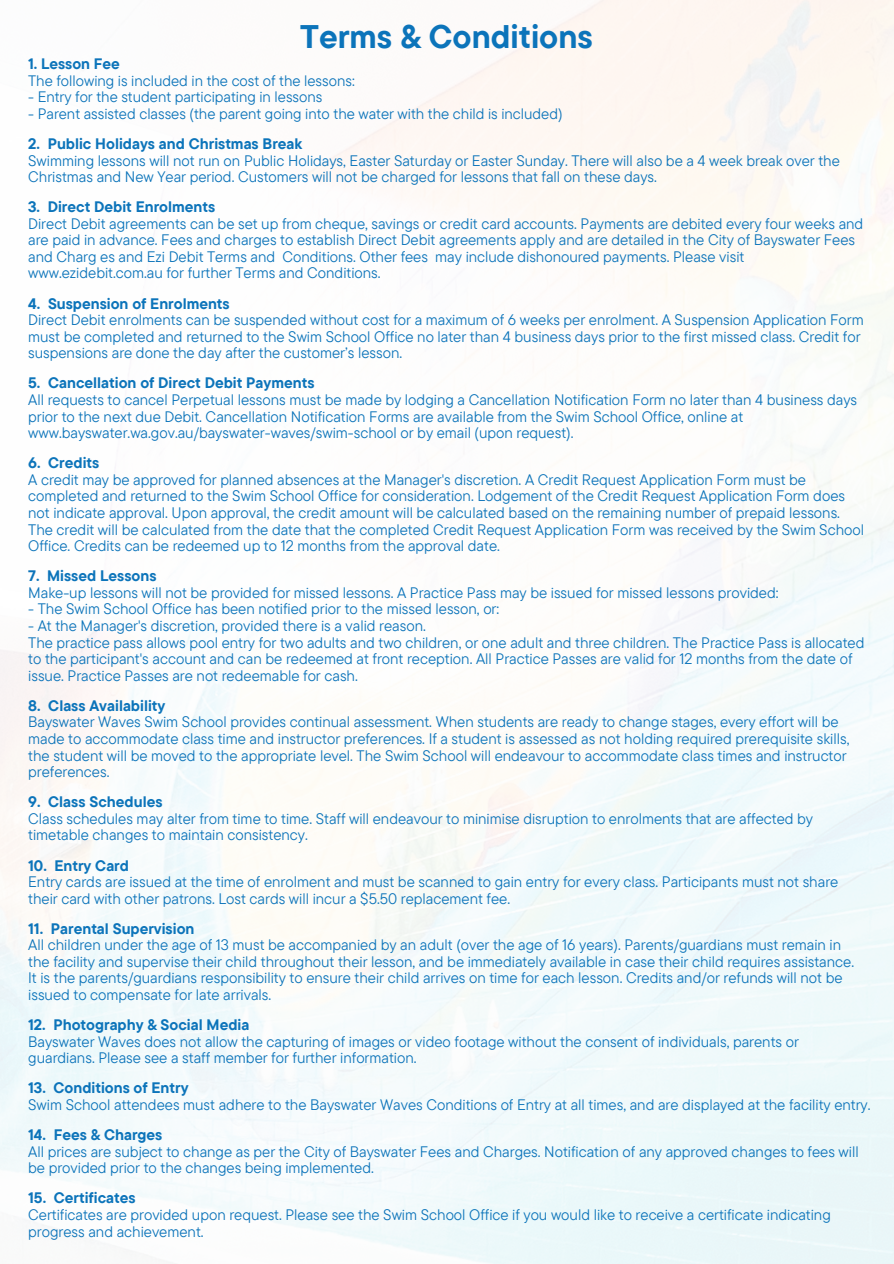
<style>
.page{position:relative;width:894px;height:1264px;background:#fff}
.page>*{position:absolute;margin:0;border:0;box-sizing:border-box;transform-origin:0 0}
.t1{font:700 32.55px "TT Commons Pro";color:#0c74ba}
.t2{font:15.15px/16.5px "TT Commons Pro";color:#0c74ba}
.t3{font:700 15.15px "TT Commons Pro";color:#0c74ba}
</style>
<div class="page">
<h1 class="t1" style="left:300px;top:12px;width:294px">Terms &amp; Conditions</h1>
<p class="t3" style="left:28px;top:53px;width:93px">1. Lesson Fee</p>
<p class="t2" style="left:28px;top:72px;width:328px">The following is included in the cost of the lessons:</p>
<p class="t2" style="left:28px;top:89px;width:295px">- Entry for the student participating in lessons</p>
<p class="t2" style="left:28px;top:105px;width:535px">- Parent assisted classes (the parent going into the water with the child is included)</p>
<p class="t3" style="left:28px;top:132px;width:275px">2. Public Holidays and Christmas Break</p>
<p class="t2" style="left:28px;top:152px;width:812px">Swimming lessons will not run on Public Holidays, Easter Saturday or Easter Sunday. There will also be a 4 week break over the<br>Christmas and New Year period. Customers will not be charged for lessons that fall on these days.</p>
<p class="t3" style="left:28px;top:195px;width:188px">3. Direct Debit Enrolments</p>
<p class="t2" style="left:28px;top:215px;width:836px">Direct Debit agreements can be set up from cheque, savings or credit card accounts. Payments are debited every four weeks and are paid in advance. Fees and charges to establish Direct Debit agreements apply and are detailed in the City of Bayswater Fees and Charg es and Ezi Debit Terms and Conditions. Other fees may include dishonoured payments. Please visit www.ezidebit.com.au for further Terms and Conditions.</p>
<p class="t3" style="left:28px;top:292px;width:203px">4. Suspension of Enrolments</p>
<p class="t2" style="left:28px;top:311px;width:836px">Direct Debit enrolments can be suspended without cost for a maximum of 6 weeks per enrolment. A Suspension Application Form must be completed and returned to the Swim School Office no later than 4 business days prior to the first missed class. Credit for suspensions are done the day after the customer’s lesson.</p>
<p class="t3" style="left:28px;top:372px;width:288px">5. Cancellation of Direct Debit Payments</p>
<p class="t2" style="left:28px;top:391px;width:830px">All requests to cancel Perpetual lessons must be made by lodging a Cancellation Notification Form no later than 4 business days prior to the next due Debit. Cancellation Notification Forms are available from the Swim School Office, online at www.bayswater.wa.gov.au/bayswater-waves/swim-school or by email (upon request).</p>
<p class="t3" style="left:28px;top:451px;width:73px">6. Credits</p>
<p class="t2" style="left:28px;top:471px;width:837px">A credit may be approved for planned absences at the Manager's discretion. A Credit Request Application Form must be completed and returned to the Swim School Office for consideration. Lodgement of the Credit Request Application Form does not indicate approval. Upon approval, the credit amount will be calculated based on the remaining number of prepaid lessons.<br>The credit will be calculated from the date that the completed Credit Request Application Form was received by the Swim School Office. Credits can be redeemed up to 12 months from the approval date.</p>
<p class="t3" style="left:28px;top:564px;width:130px">7. Missed Lessons</p>
<p class="t2" style="left:28px;top:584px;width:751px">Make-up lessons will not be provided for missed lessons. A Practice Pass may be issued for missed lessons provided:</p>
<p class="t2" style="left:28px;top:601px;width:472px">- The Swim School Office has been notified prior to the missed lesson, or:</p>
<p class="t2" style="left:28px;top:617px;width:837px">- At the Manager's discretion, provided there is a valid reason.<br>The practice pass allows pool entry for two adults and two children, or one adult and three children. The Practice Pass is allocated to the participant's account and can be redeemed at front reception. All Practice Passes are valid for 12 months from the date of issue. Practice Passes are not redeemable for cash.</p>
<p class="t3" style="left:28px;top:694px;width:139px">8. Class Availability</p>
<p class="t2" style="left:28px;top:713px;width:822px">Bayswater Waves Swim School provides continual assessment. When students are ready to change stages, every effort will be made to accommodate class time and instructor preferences. If a student is assessed as not holding required prerequisite skills, the student will be moved to the appropriate level. The Swim School will endeavour to accommodate class times and instructor preferences.</p>
<p class="t3" style="left:28px;top:790px;width:136px">9. Class Schedules</p>
<p class="t2" style="left:28px;top:810px;width:786px">Class schedules may alter from time to time. Staff will endeavour to minimise disruption to enrolments that are affected by timetable changes to maintain consistency.</p>
<p class="t3" style="left:28px;top:853px;width:102px">10. Entry Card</p>
<p class="t2" style="left:28px;top:873px;width:811px">Entry cards are issued at the time of enrolment and must be scanned to gain entry for every class. Participants must not share their card with other patrons. Lost cards will incur a $5.50 replacement fee.</p>
<p class="t3" style="left:28px;top:917px;width:168px">11. Parental Supervision</p>
<p class="t2" style="left:28px;top:936px;width:827px">All children under the age of 13 must be accompanied by an adult (over the age of 16 years). Parents/guardians must remain in the facility and supervise their child throughout their lesson, and be immediately available in case their child requires assistance.<br>It is the parents/guardians responsibility to ensure their child arrives on time for each lesson. Credits and/or refunds will not be issued to compensate for late arrivals.</p>
<p class="t3" style="left:28px;top:1013px;width:223px">12. Photography &amp; Social Media</p>
<p class="t2" style="left:28px;top:1033px;width:772px">Bayswater Waves does not allow the capturing of images or video footage without the consent of individuals, parents or guardians. Please see a staff member for further information.</p>
<p class="t3" style="left:28px;top:1076px;width:162px">13. Conditions of Entry</p>
<p class="t2" style="left:28px;top:1096px;width:843px">Swim School attendees must adhere to the Bayswater Waves Conditions of Entry at all times, and are displayed at the facility entry.</p>
<p class="t3" style="left:28px;top:1123px;width:136px">14. Fees &amp; Charges</p>
<p class="t2" style="left:28px;top:1143px;width:831px">All prices are subject to change as per the City of Bayswater Fees and Charges. Notification of any approved changes to fees will be provided prior to the changes being implemented.</p>
<p class="t3" style="left:28px;top:1186px;width:109px">15. Certificates</p>
<p class="t2" style="left:28px;top:1206px;width:803px">Certificates are provided upon request. Please see the Swim School Office if you would like to receive a certificate indicating progress and achievement.</p>
</div>
